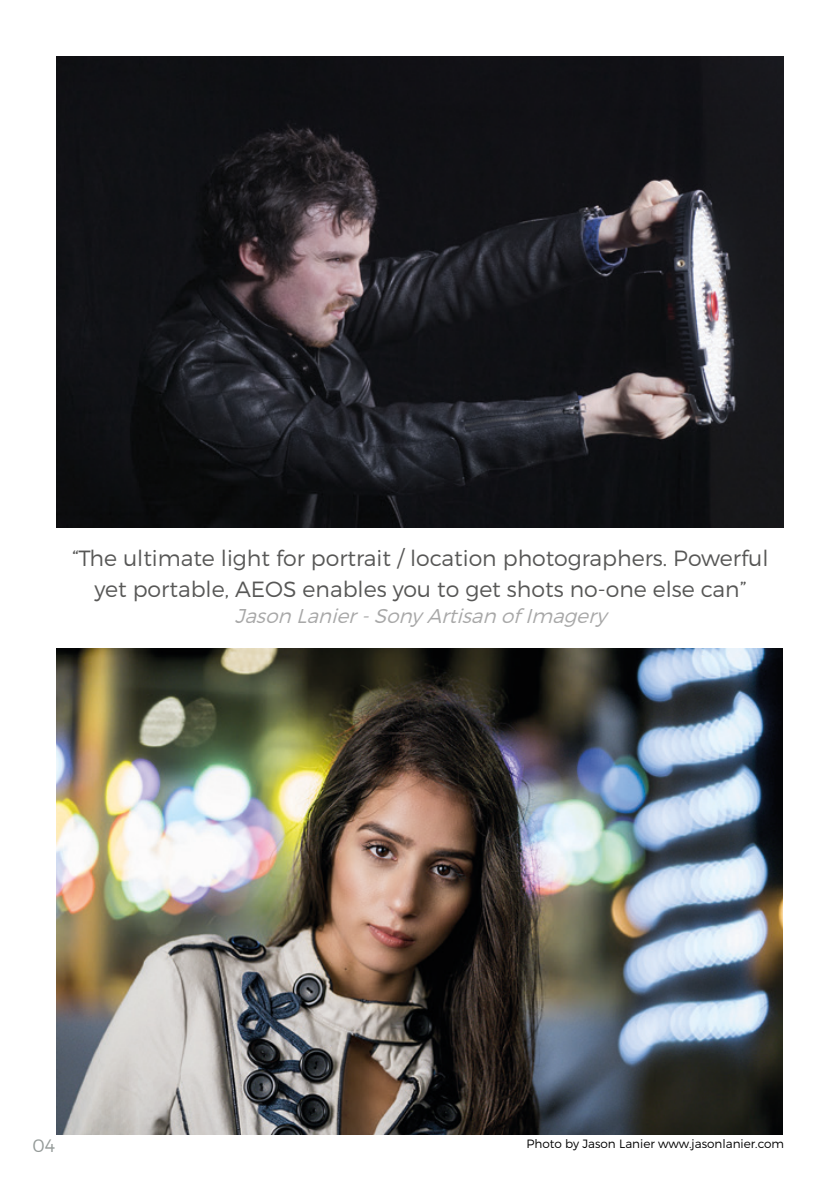
<style>
.page{position:relative;width:840px;height:1191px;background:#fff}
.page>*{position:absolute;margin:0;border:0;box-sizing:border-box;transform-origin:0 0}
.t1{font:300 22px/31.2px "Montserrat";color:#575756;text-align:center}
.t2{font:italic 300 20px "Montserrat";color:#a8a8a8}
.t3{font:300 18px "Montserrat";color:#959b99}
.t4{font:300 12px "Montserrat";color:#000}
</style>
<div class="page">
<img style="left:57px;top:57px;width:725px;height:470px">
<img style="left:57px;top:648px;width:725px;height:486px">
<p class="t1" style="left:72px;top:542px;width:697px">“The ultimate light for portrait / location photographers. Powerful yet portable, AEOS enables you to get shots no-one else can”</p>
<p class="t2" style="left:235px;top:603px;width:372px">Jason Lanier-Sony Artisan of Imagery</p>
<p class="t3" style="left:32px;top:1134px;width:24px">04</p>
<p class="t4" style="left:526px;top:1136px;width:259px">Photo by Jason Lanier www.jasonlanier.com</p>
</div>
